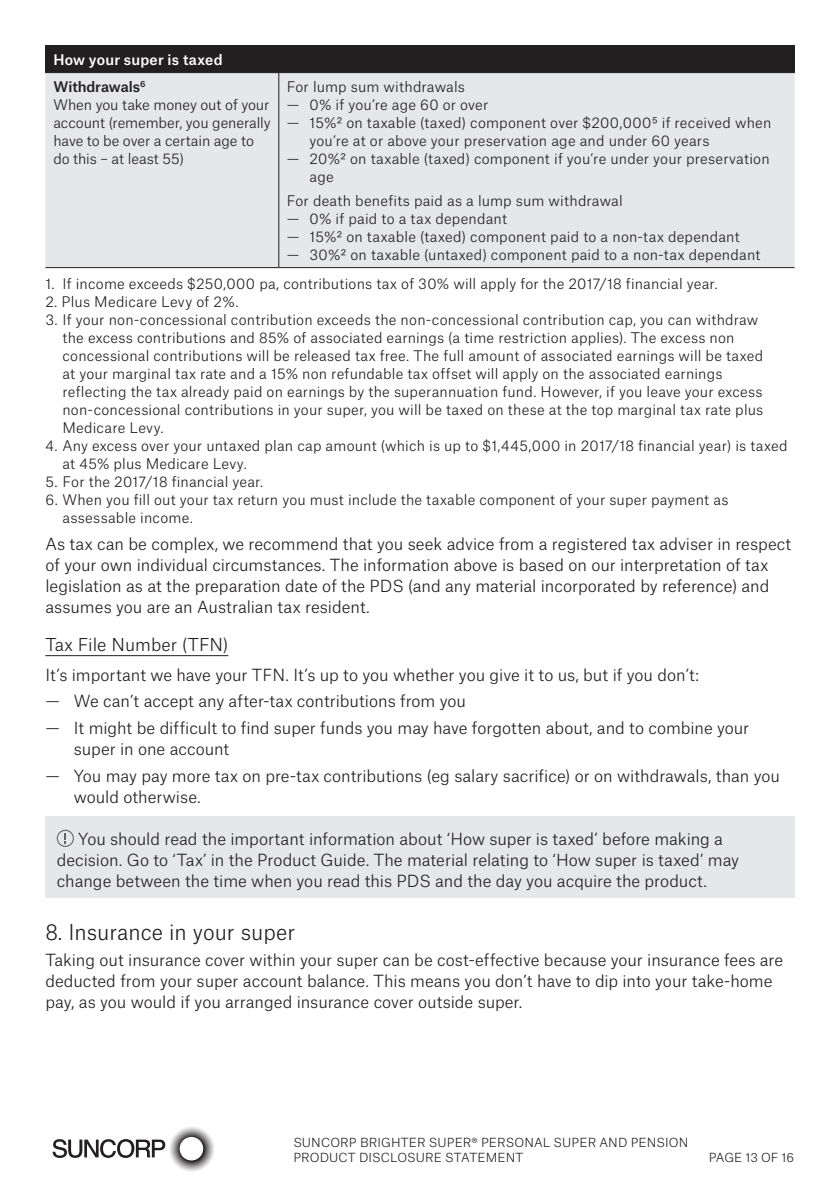
<style>
.page{position:relative;width:840px;height:1191px;background:#fff}
.page>*{position:absolute;margin:0;border:0;box-sizing:border-box;transform-origin:0 0}
.t1{font:300 21px "Atlas Grotesk";color:#231f20}
.t2{font:300 17px "Atlas Grotesk";color:#231f20}
.t3{font:300 16px/21px "Atlas Grotesk";color:#231f20}
.t4{font:300 14px/18px "Atlas Grotesk";letter-spacing:.015em;color:#231f20}
.t5{font:300 14px/18px "Atlas Grotesk";letter-spacing:-.005em;color:#231f20}
.t6{font:500 14px/27.2px "Atlas Grotesk";letter-spacing:.005em;color:#fff}
.t7{font:300 12px/15.2px "Atlas Grotesk";letter-spacing:.01em;color:#231f20}
.s1{color:#231f20}
</style>
<div class="page">
<svg style="left:53px;top:1127px;width:161px;height:45px"></svg>
<hr style="left:45px;top:655px;width:183px;height:1px;background:#231f20">
<div style="left:45px;top:45px;width:749px;height:28px;background:#231f20"></div>
<div style="left:45px;top:73px;width:749px;height:194px;background:#e6e7e9"></div>
<hr style="left:45px;top:267px;width:233px;height:1px;background:#231f20">
<hr style="left:278px;top:267px;width:516px;height:1px;background:#231f20">
<hr style="left:278px;top:73px;width:1px;height:194px;background:#231f20">
<div style="left:45px;top:816px;width:749px;height:82px;background:#e6e7e9"></div>
<svg style="left:57px;top:829px;width:17px;height:18px"></svg>
<p class="t6" style="left:53px;top:44px;width:171px">How your super is taxed<br><span class="s1">Withdrawals</span><sup>6</sup></p>
<p class="t5" style="left:53px;top:94px;width:219px">When you take money out of your account (remember, you generally have to be over a certain age to do this – at least 55)</p>
<p class="t4" style="left:286px;top:76px;width:180px">For lump sum withdrawals</p>
<p class="t4" style="left:286px;top:94px;width:203px">— 0% if you’re age 60 or over</p>
<p class="t4" style="left:309px;top:112px;width:463px;text-indent:-23px">— 15%2 on taxable (taxed) component over $200,0005 if received when you’re at or above your preservation age and under 60 years</p>
<p class="t4" style="left:309px;top:148px;width:461px;text-indent:-23px">— 20%2 on taxable (taxed) component if you’re under your preservation age</p>
<p class="t4" style="left:286px;top:190px;width:337px">For death benefits paid as a lump sum withdrawal</p>
<p class="t4" style="left:286px;top:208px;width:222px">— 0% if paid to a tax dependant</p>
<p class="t4" style="left:286px;top:226px;width:454px">— 15%2 on taxable (taxed) component paid to a non-tax dependant</p>
<p class="t4" style="left:286px;top:244px;width:475px">— 30%2 on taxable (untaxed) component paid to a non-tax dependant</p>
<p class="t4" style="left:45px;top:273px;width:673px">1. If income exceeds $250,000 pa, contributions tax of 30% will apply for the 2017/18 financial year.</p>
<p class="t4" style="left:45px;top:291px;width:195px">2. Plus Medicare Levy of 2%.</p>
<p class="t4" style="left:62px;top:309px;width:702px;text-indent:-17px">3. If your non-concessional contribution exceeds the non-concessional contribution cap, you can withdraw the excess contributions and 85% of associated earnings (a time restriction applies). The excess non concessional contributions will be released tax free. The full amount of associated earnings will be taxed at your marginal tax rate and a 15% non refundable tax offset will apply on the associated earnings reflecting the tax already paid on earnings by the superannuation fund. However, if you leave your excess non-concessional contributions in your super, you will be taxed on these at the top marginal tax rate plus Medicare Levy.</p>
<p class="t4" style="left:62px;top:436px;width:726px;text-indent:-17px">4. Any excess over your untaxed plan cap amount (which is up to $1,445,000 in 2017/18 financial year) is taxed at 45% plus Medicare Levy.</p>
<p class="t4" style="left:45px;top:472px;width:219px">5. For the 2017/18 financial year.</p>
<p class="t4" style="left:62px;top:490px;width:667px;text-indent:-17px">6. When you fill out your tax return you must include the taxable component of your super payment as assessable income.</p>
<p class="t3" style="left:45px;top:532px;width:747px">As tax can be complex, we recommend that you seek advice from a registered tax adviser in respect of your own individual circumstances. The information above is based on our interpretation of tax legislation as at the preparation date of the PDS (and any material incorporated by reference) and assumes you are an Australian tax resident.</p>
<p class="t2" style="left:45px;top:631px;width:184px">Tax File Number (TFN)</p>
<p class="t3" style="left:45px;top:662px;width:655px">It’s important we have your TFN. It’s up to you whether you give it to us, but if you don’t:</p>
<p class="t3" style="left:45px;top:689px;width:422px">— We can’t accept any after-tax contributions from you</p>
<p class="t3" style="left:74px;top:716px;width:676px;text-indent:-28px">— It might be difficult to find super funds you may have forgotten about, and to combine your super in one account</p>
<p class="t3" style="left:74px;top:763px;width:707px;text-indent:-28px">— You may pay more tax on pre-tax contributions (eg salary sacrifice) or on withdrawals, than you would otherwise.</p>
<p class="t3" style="left:57px;top:826px;width:683px;text-indent:21px">You should read the important information about ‘How super is taxed’ before making a decision. Go to ‘Tax’ in the Product Guide. The material relating to ‘How super is taxed’ may change between the time when you read this PDS and the day you acquire the product.</p>
<h1 class="t1" style="left:45px;top:915px;width:251px">8. Insurance in your super</h1>
<p class="t3" style="left:45px;top:948px;width:738px">Taking out insurance cover within your super can be cost-effective because your insurance fees are deducted from your super account balance. This means you don’t have to dip into your take-home pay, as you would if you arranged insurance cover outside super.</p>
<p class="t7" style="left:293px;top:1133px;width:396px">SUNCORP BRIGHTER SUPER® PERSONAL SUPER AND PENSION<br>PRODUCT DISCLOSURE STATEMENT</p>
<p class="t7" style="left:708px;top:1149px;width:87px">PAGE 13 OF 16</p>
</div>
